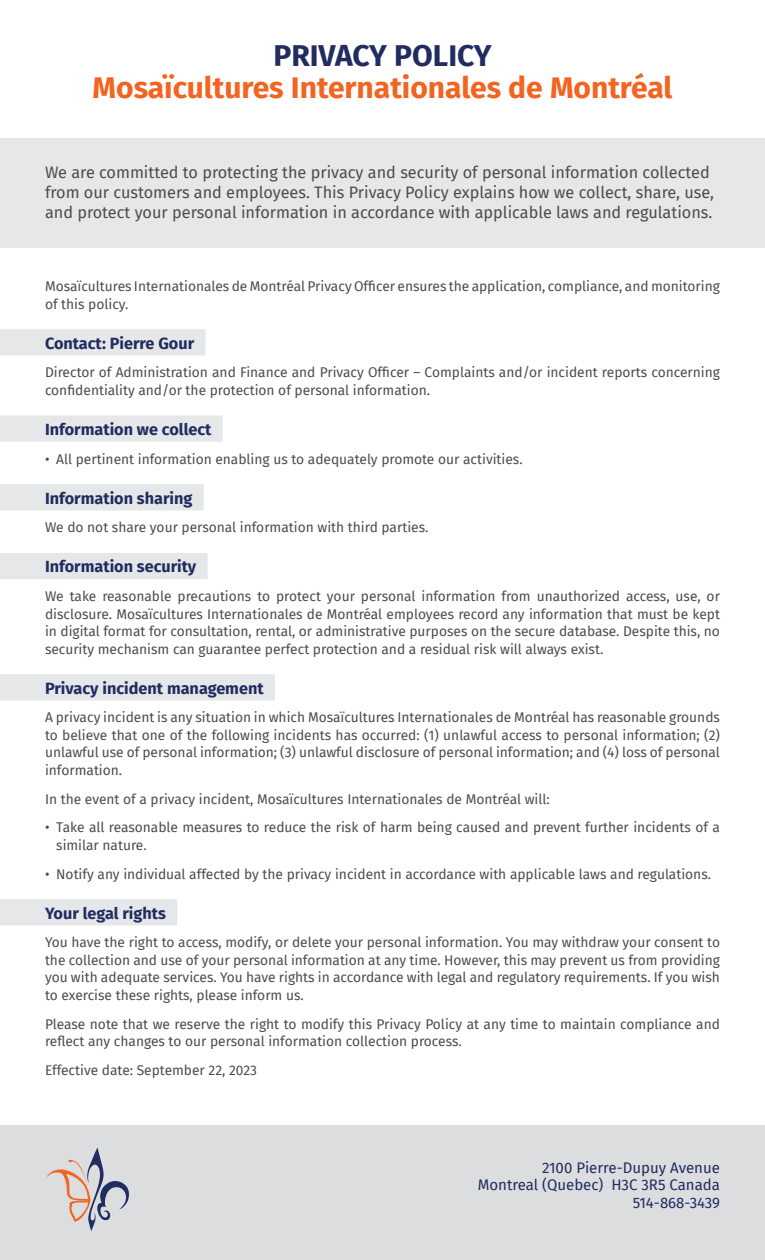
<style>
.page{position:relative;width:765px;height:1260px;background:#fff}
.page>*{position:absolute;margin:0;border:0;box-sizing:border-box;transform-origin:0 0}
.t1{font:700 30px/32.5px "Fira Sans";color:#f36421;text-align:center}
.t2{font:16.25px/20px "Fira Sans";color:#4b4c4d}
.t3{font:700 16.25px "Fira Sans";color:#212c60}
.t4{font:15px/17.5px "Fira Sans";color:#212c60;text-align:right}
.t5{font:13.75px/17.5px "Fira Sans";color:#4b4c4d}
.s1{color:#212c60}
</style>
<div class="page">
<div style="left:0;top:139px;width:765px;height:109px;background:#e6e7e9"></div>
<div style="left:0;top:329px;width:206px;height:26px;background:#e6e7e9"></div>
<div style="left:0;top:415px;width:223px;height:27px;background:#e6e7e9"></div>
<div style="left:0;top:484px;width:204px;height:26px;background:#e6e7e9"></div>
<div style="left:0;top:553px;width:208px;height:26px;background:#e6e7e9"></div>
<div style="left:0;top:674px;width:275px;height:26px;background:#e6e7e9"></div>
<div style="left:0;top:899px;width:177px;height:26px;background:#e6e7e9"></div>
<div style="left:0;top:1125px;width:765px;height:135px;background:#dcdddf"></div>
<svg style="left:45px;top:1147px;width:84px;height:84px"></svg>
<p class="t1" style="left:93px;top:37px;width:581px"><span class="s1">PRIVACY POLICY<br></span>Mosaïcultures Internationales de Montréal</p>
<p class="t2" style="left:45px;top:162px;width:671px">We are committed to protecting the privacy and security of personal information collected from our customers and employees. This Privacy Policy explains how we collect, share, use, and protect your personal information in accordance with applicable laws and regulations.</p>
<p class="t5" style="left:45px;top:277px;width:677px">Mosaïcultures Internationales de Montréal Privacy Officer ensures the application, compliance, and monitoring of this policy.</p>
<p class="t3" style="left:45px;top:329px;width:151px">Contact: Pierre Gour</p>
<p class="t5" style="left:45px;top:364px;width:676px">Director of Administration and Finance and Privacy Officer – Complaints and/or incident reports concerning confidentiality and/or the protection of personal information.</p>
<p class="t3" style="left:45px;top:416px;width:168px">Information we collect</p>
<p class="t5" style="left:45px;top:450px;width:479px">• All pertinent information enabling us to adequately promote our activities.</p>
<p class="t3" style="left:45px;top:484px;width:149px">Information sharing</p>
<p class="t5" style="left:45px;top:519px;width:385px">We do not share your personal information with third parties.</p>
<p class="t3" style="left:45px;top:553px;width:153px">Information security</p>
<p class="t5" style="left:45px;top:587px;width:677px;text-align:justify">We take reasonable precautions to protect your personal information from unauthorized access, use, or disclosure. Mosaïcultures Internationales de Montréal employees record any information that must be kept in digital format for consultation, rental, or administrative purposes on the secure database. Despite this, no security mechanism can guarantee perfect protection and a residual risk will always exist.</p>
<p class="t3" style="left:45px;top:674px;width:220px">Privacy incident management</p>
<p class="t5" style="left:45px;top:709px;width:677px;text-align:justify">A privacy incident is any situation in which Mosaïcultures Internationales de Montréal has reasonable grounds to believe that one of the following incidents has occurred: (1) unlawful access to personal information; (2) unlawful use of personal information; (3) unlawful disclosure of personal information; and (4) loss of personal information.</p>
<p class="t5" style="left:45px;top:790px;width:506px">In the event of a privacy incident, Mosaïcultures Internationales de Montréal will:</p>
<p class="t5" style="left:56px;top:819px;width:665px;text-indent:-11px">• Take all reasonable measures to reduce the risk of harm being caused and prevent further incidents of a similar nature.</p>
<p class="t5" style="left:45px;top:865px;width:668px">• Notify any individual affected by the privacy incident in accordance with applicable laws and regulations.</p>
<p class="t3" style="left:45px;top:899px;width:122px">Your legal rights</p>
<p class="t5" style="left:45px;top:934px;width:677px;text-align:justify">You have the right to access, modify, or delete your personal information. You may withdraw your consent to the collection and use of your personal information at any time. However, this may prevent us from providing you with adequate services. You have rights in accordance with legal and regulatory requirements. If you wish to exercise these rights, please inform us.</p>
<p class="t5" style="left:45px;top:1015px;width:677px">Please note that we reserve the right to modify this Privacy Policy at any time to maintain compliance and reflect any changes to our personal information collection process.</p>
<p class="t5" style="left:45px;top:1061px;width:214px">Effective date: September 22, 2023</p>
<p class="t4" style="left:478px;top:1158px;width:244px">2100 Pierre-Dupuy Avenue<br>Montreal (Quebec) H3C 3R5 Canada</p>
<p class="t4" style="left:633px;top:1193px;width:89px">514-868-3439</p>
</div>
